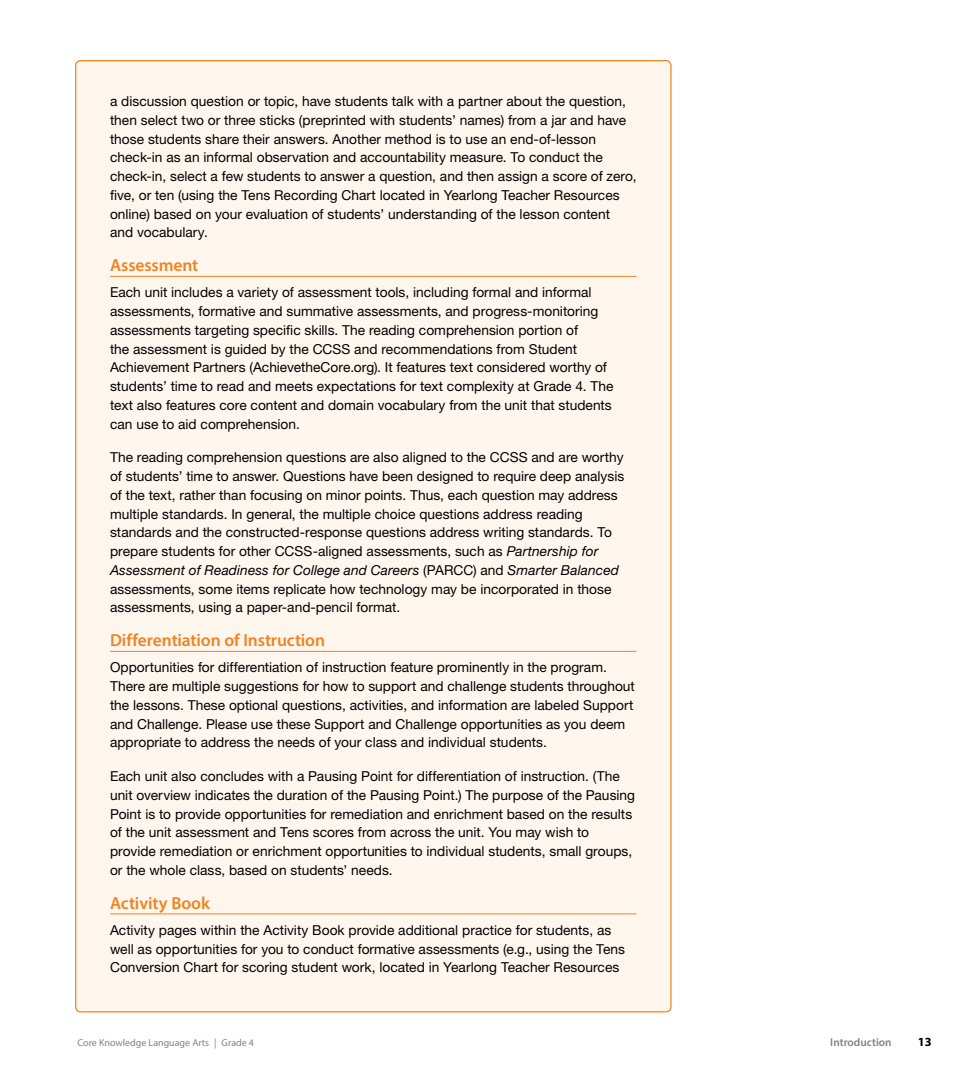
<style>
.page{position:relative;width:968px;height:1080px;background:#fff}
.page>*{position:absolute;margin:0;border:0;box-sizing:border-box;transform-origin:0 0}
.t1{font:600 17.5px "Myriad Pro";letter-spacing:-.005em;color:#f08421}
.t2{font:13.75px/18.8px "Helvetica Neue LT Std";color:#000}
.t3{font:700 12.5px "Myriad Pro";color:#000}
.t4{font:600 11.25px "Myriad Pro";color:#808284}
.t5{font:10px "Myriad Pro";color:#808284}
.s1{font-style:italic}
</style>
<div class="page">
<div style="left:76px;top:61px;width:595px;height:951px;background:#fff6ee;border-radius:5px"></div>
<hr style="left:110px;top:276px;width:526px;height:1px;background:#f08421">
<hr style="left:110px;top:651px;width:526px;height:1px;background:#f08421">
<hr style="left:110px;top:914px;width:526px;height:1px;background:#f08421">
<p class="t2" style="left:110px;top:93px;width:528px">a discussion question or topic, have students talk with a partner about the question, then select two or three sticks (preprinted with students’ names) from a jar and have those students share their answers. Another method is to use an end-of-lesson check-in as an informal observation and accountability measure. To conduct the check-in, select a few students to answer a question, and then assign a score of zero, five, or ten (using the Tens Recording Chart located in Yearlong Teacher Resources online) based on your evaluation of students’ understanding of the lesson content and vocabulary.</p>
<p class="t1" style="left:110px;top:258px;width:90px">Assessment</p>
<p class="t2" style="left:110px;top:284px;width:505px">Each unit includes a variety of assessment tools, including formal and informal assessments, formative and summative assessments, and progress-monitoring assessments targeting specific skills. The reading comprehension portion of<br>the assessment is guided by the CCSS and recommendations from Student Achievement Partners (AchievetheCore.org). It features text considered worthy of students’ time to read and meets expectations for text complexity at Grade 4. The text also features core content and domain vocabulary from the unit that students can use to aid comprehension.</p>
<p class="t2" style="left:110px;top:449px;width:516px">The reading comprehension questions are also aligned to the CCSS and are worthy of students’ time to answer. Questions have been designed to require deep analysis of the text, rather than focusing on minor points. Thus, each question may address multiple standards. In general, the multiple choice questions address reading standards and the constructed-response questions address writing standards. To prepare students for other CCSS-aligned assessments, such as <span class="s1">Partnership for Assessment of Readiness for College and Careers</span> (PARCC) and <span class="s1">Smarter Balanced </span>assessments, some items replicate how technology may be incorporated in those assessments, using a paper-and-pencil format.</p>
<p class="t1" style="left:110px;top:633px;width:216px">Differentiation of Instruction</p>
<p class="t2" style="left:110px;top:659px;width:526px">Opportunities for differentiation of instruction feature prominently in the program.<br>There are multiple suggestions for how to support and challenge students throughout the lessons. These optional questions, activities, and information are labeled Support and Challenge. Please use these Support and Challenge opportunities as you deem appropriate to address the needs of your class and individual students.</p>
<p class="t2" style="left:110px;top:768px;width:526px">Each unit also concludes with a Pausing Point for differentiation of instruction. (The unit overview indicates the duration of the Pausing Point.) The purpose of the Pausing Point is to provide opportunities for remediation and enrichment based on the results of the unit assessment and Tens scores from across the unit. You may wish to provide remediation or enrichment opportunities to individual students, small groups, or the whole class, based on students’ needs.</p>
<p class="t1" style="left:110px;top:896px;width:101px">Activity Book</p>
<p class="t2" style="left:110px;top:922px;width:516px">Activity pages within the Activity Book provide additional practice for students, as well as opportunities for you to conduct formative assessments (e.g., using the Tens<br>Conversion Chart for scoring student work, located in Yearlong Teacher Resources</p>
<p class="t5" style="left:78px;top:1039px;width:178px">Core Knowledge Language Arts | Grade 4</p>
<p class="t4" style="left:830px;top:1038px;width:63px">Introduction</p>
<p class="t3" style="left:917px;top:1035px;width:15px">13</p>
</div>
